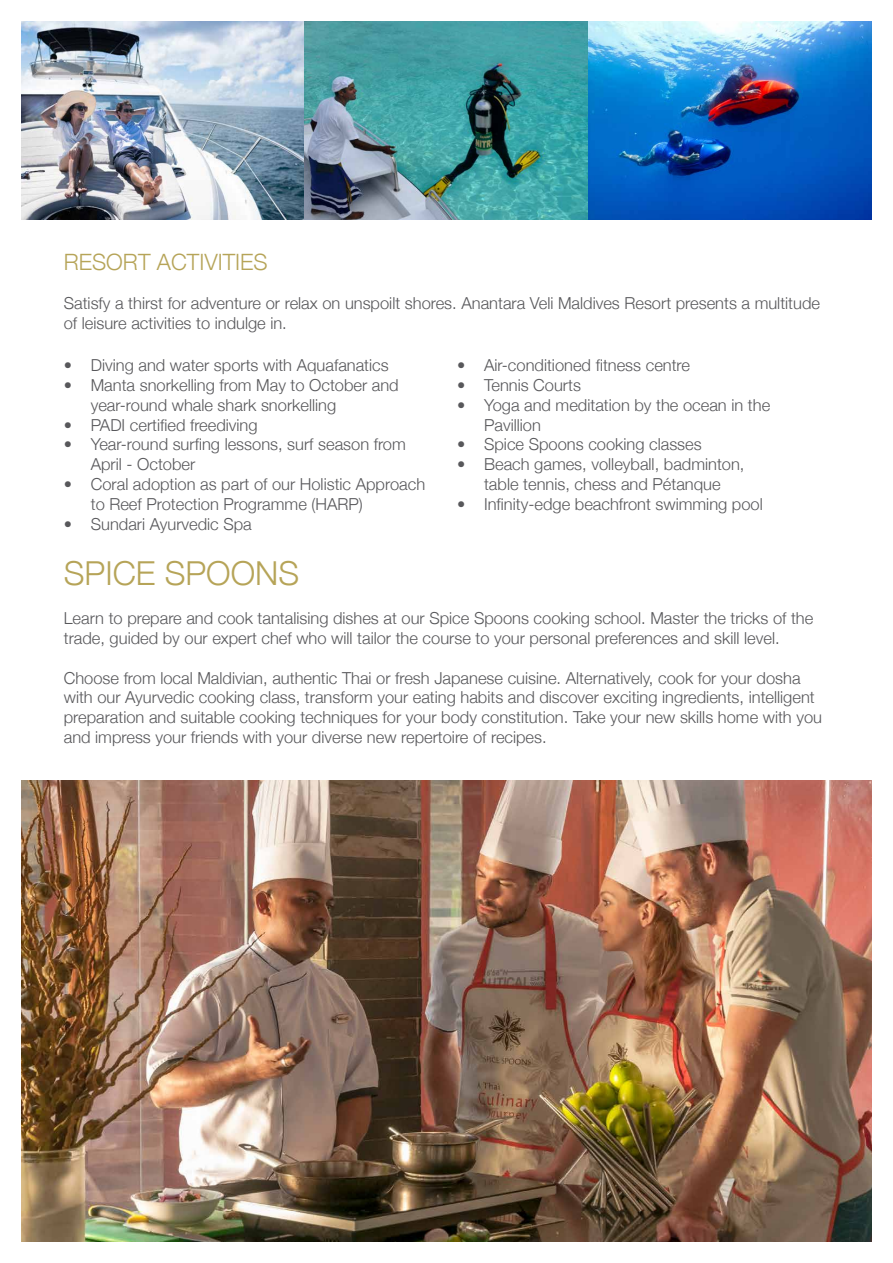
<style>
.page{position:relative;width:893px;height:1263px;background:#fff}
.page>*{position:absolute;margin:0;border:0;box-sizing:border-box;transform-origin:0 0}
.t1{font:300 33px "Helvetica Neue";color:#b6a458}
.t2{font:300 22.5px "Helvetica Neue";color:#b6a458}
.t3{font:300 16.5px/19.8px "Helvetica Neue";color:#58585b}
</style>
<div class="page">
<img style="left:21px;top:21px;width:284px;height:198px">
<img style="left:305px;top:21px;width:283px;height:198px">
<img style="left:588px;top:21px;width:284px;height:198px">
<img style="left:21px;top:780px;width:851px;height:462px">
<h2 class="t2" style="left:64px;top:244px;width:205px">RESORT ACTIVITIES</h2>
<p class="t3" style="left:64px;top:292px;width:758px">Satisfy a thirst for adventure or relax on unspoilt shores. Anantara Veli Maldives Resort presents a multitude of leisure activities to indulge in.</p>
<p class="t3" style="left:64px;top:354px;width:326px">• Diving and water sports with Aquafanatics</p>
<p class="t3" style="left:91px;top:374px;width:309px;text-indent:-27px">• Manta snorkelling from May to October and year-round whale shark snorkelling</p>
<p class="t3" style="left:64px;top:414px;width:195px">• PADI certified freediving</p>
<p class="t3" style="left:91px;top:433px;width:317px;text-indent:-27px">• Year-round surfing lessons, surf season from<br>April - October</p>
<p class="t3" style="left:91px;top:473px;width:336px;text-indent:-27px">• Coral adoption as part of our Holistic Approach to Reef Protection Programme (HARP)</p>
<p class="t3" style="left:64px;top:513px;width:190px">• Sundari Ayurvedic Spa</p>
<p class="t3" style="left:457px;top:354px;width:234px">• Air-conditioned fitness centre</p>
<p class="t3" style="left:457px;top:374px;width:125px">• Tennis Courts</p>
<p class="t3" style="left:484px;top:394px;width:288px;text-indent:-27px">• Yoga and meditation by the ocean in the<br>Pavillion</p>
<p class="t3" style="left:457px;top:433px;width:246px">• Spice Spoons cooking classes</p>
<p class="t3" style="left:457px;top:453px;width:289px;text-align:center">• Beach games, volleyball, badminton, table tennis, chess and Pétanque</p>
<p class="t3" style="left:457px;top:493px;width:307px">• Infinity-edge beachfront swimming pool</p>
<h1 class="t1" style="left:64px;top:546px;width:237px">SPICE SPOONS</h1>
<p class="t3" style="left:64px;top:607px;width:751px">Learn to prepare and cook tantalising dishes at our Spice Spoons cooking school. Master the tricks of the trade, guided by our expert chef who will tailor the course to your personal preferences and skill level.</p>
<p class="t3" style="left:64px;top:667px;width:760px">Choose from local Maldivian, authentic Thai or fresh Japanese cuisine. Alternatively, cook for your dosha with our Ayurvedic cooking class, transform your eating habits and discover exciting ingredients, intelligent preparation and suitable cooking techniques for your body constitution. Take your new skills home with you and impress your friends with your diverse new repertoire of recipes.</p>
</div>
